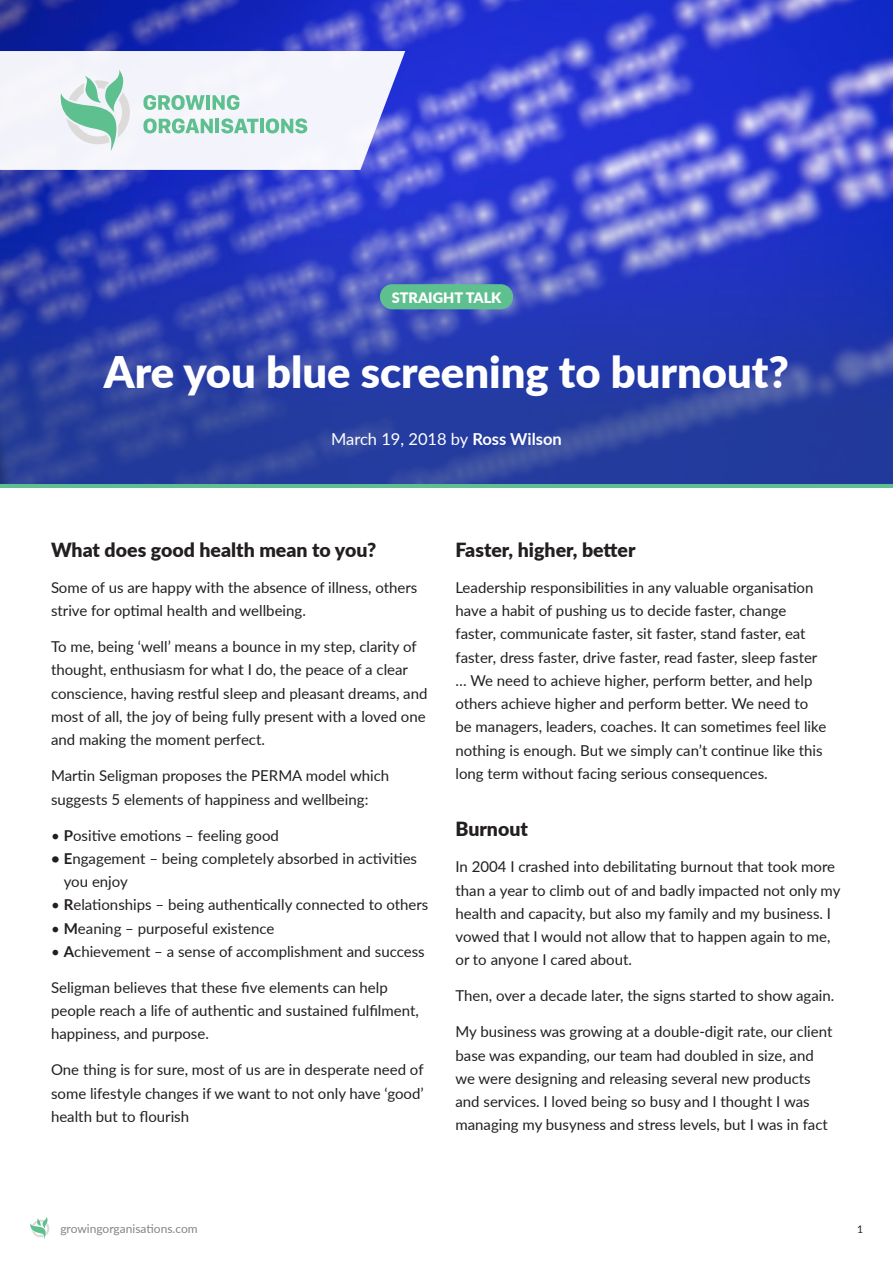
<style>
.page{position:relative;width:893px;height:1263px;background:#fff}
.page>*{position:absolute;margin:0;border:0;box-sizing:border-box;transform-origin:0 0}
.t1{font:900 43.5px "Lato";color:#fff}
.t2{font:900 19.5px "Lato";color:#231f20}
.t3{font:16.5px "Lato";color:#fff}
.Body_text{font:15px/23.2px "Lato";color:#231f20}
.t4{font:900 14.4px "Lato";color:#fff}
.t5{font:12px "Lato";color:#828487}
.t6{font:10.5px "Lato";color:#231f20}
.s1{font-weight:700}
</style>
<div class="page">
<svg style="left:30px;top:1217px;width:19px;height:22px"></svg>
<img style="left:0;top:0;width:893px;height:102px">
<svg style="left:0;top:102px;width:893px;height:382px;background:#3747b8"></svg>
<hr style="left:0;top:484px;width:893px;height:3px;background:#5ec08f">
<svg style="left:0;top:51px;width:405px;height:119px;fill:#f3f4fb"></svg>
<svg style="left:143px;top:95px;width:62px;height:15px"></svg>
<hr style="left:206px;top:95px;width:4px;height:15px;background:#5ec08e">
<svg style="left:213px;top:95px;width:26px;height:15px"></svg>
<svg style="left:143px;top:118px;width:70px;height:15px"></svg>
<hr style="left:215px;top:119px;width:4px;height:14px;background:#5ec08e">
<svg style="left:221px;top:118px;width:37px;height:15px"></svg>
<hr style="left:260px;top:119px;width:4px;height:14px;background:#5ec08e">
<svg style="left:266px;top:118px;width:41px;height:15px"></svg>
<svg style="left:59px;top:69px;width:71px;height:82px"></svg>
<div style="left:380px;top:284px;width:133px;height:25px;background:#5ec08f;border-radius:13px"></div>
<p class="t4" style="left:392px;top:287px;width:111px">STRAIGHT TALK</p>
<p class="t1" style="left:104px;top:339px;width:687px">Are you blue screening to burnout?</p>
<p class="t3" style="left:331px;top:427px;width:232px">March 19, 2018 by <span class="s1">Ross Wilson</span></p>
<p class="t2" style="left:51px;top:535px;width:327px">What does good health mean to you?</p>
<p class="Body_text" style="left:51px;top:575px;width:368px">Some of us are happy with the absence of illness, others strive for optimal health and wellbeing.</p>
<p class="Body_text" style="left:51px;top:634px;width:378px">To me, being ‘well’ means a bounce in my step, clarity of thought, enthusiasm for what I do, the peace of a clear conscience, having restful sleep and pleasant dreams, and most of all, the joy of being fully present with a loved one and making the moment perfect.</p>
<p class="Body_text" style="left:51px;top:763px;width:340px">Martin Seligman proposes the PERMA model which suggests 5 elements of happiness and wellbeing:</p>
<p class="Body_text" style="left:51px;top:823px;width:229px">• <span class="s1">P</span>ositive emotions – feeling good</p>
<p class="Body_text" style="left:64px;top:846px;width:355px;text-indent:-13px"><span class="s1">• E</span>ngagement – being completely absorbed in activities you enjoy</p>
<p class="Body_text" style="left:51px;top:892px;width:379px">• <span class="s1">R</span>elationships – being authentically connected to others</p>
<p class="Body_text" style="left:51px;top:916px;width:225px">• <span class="s1">M</span>eaning – purposeful existence</p>
<p class="Body_text" style="left:51px;top:939px;width:375px">• <span class="s1">A</span>chievement – a sense of accomplishment and success</p>
<p class="Body_text" style="left:51px;top:975px;width:369px">Seligman believes that these five elements can help people reach a life of authentic and sustained fulfilment, happiness, and purpose.</p>
<p class="Body_text" style="left:51px;top:1057px;width:374px;text-align:justify">One thing is for sure, most of us are in desperate need of some lifestyle changes if we want to not only have ‘good’ health but to flourish</p>
<p class="t2" style="left:455px;top:535px;width:182px">Faster, higher, better</p>
<p class="Body_text" style="left:455px;top:575px;width:372px">Leadership responsibilities in any valuable organisation have a habit of pushing us to decide faster, change faster, communicate faster, sit faster, stand faster, eat faster, dress faster, drive faster, read faster, sleep faster … We need to achieve higher, perform better, and help others achieve higher and perform better. We need to be managers, leaders, coaches. It can sometimes feel like nothing is enough. But we simply can’t continue like this long term without facing serious consequences.</p>
<p class="t2" style="left:455px;top:814px;width:74px">Burnout</p>
<p class="Body_text" style="left:455px;top:854px;width:387px">In 2004 I crashed into debilitating burnout that took more than a year to climb out of and badly impacted not only my health and capacity, but also my family and my business. I vowed that I would not allow that to happen again to me, or to anyone I cared about.</p>
<p class="Body_text" style="left:455px;top:983px;width:380px">Then, over a decade later, the signs started to show again.</p>
<p class="Body_text" style="left:455px;top:1019px;width:378px">My business was growing at a double-digit rate, our client base was expanding, our team had doubled in size, and we were designing and releasing several new products and services. I loved being so busy and I thought I was managing my busyness and stress levels, but I was in fact</p>
<p class="t5" style="left:60px;top:1220px;width:139px">growingorganisations.com</p>
<p class="t6" style="left:857px;top:1222px;width:8px">1</p>
</div>
